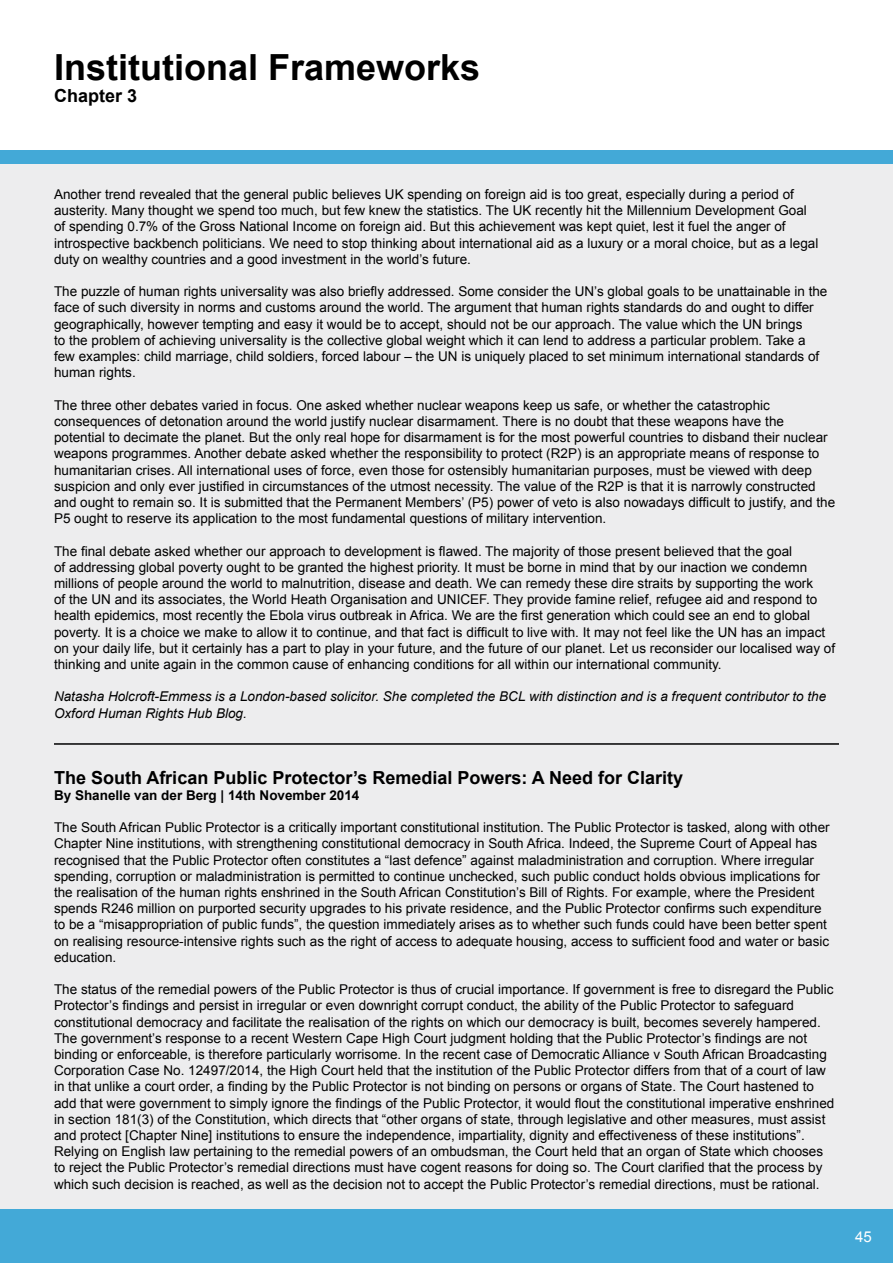
<style>
.page{position:relative;width:893px;height:1263px;background:#fff}
.page>*{position:absolute;margin:0;border:0;box-sizing:border-box;transform-origin:0 0}
.t1{font:700 36px "Arial";color:#000}
.t2{font:700 18px "Arial";color:#000}
.t3{font:15px "Arial";color:#fff}
.t4{font:13.5px/16.2px "Arial";color:#000}
.t5{font:italic 13.5px/16.2px "Arial";color:#000}
.t6{font:700 13.5px "Arial";color:#000}
</style>
<div class="page">
<div style="left:0;top:151px;width:893px;height:1112px;background:#ededee"></div>
<div style="left:0;top:1210px;width:893px;height:53px;background:#43a9d7"></div>
<div style="left:0;top:151px;width:893px;height:13px;background:#43a9d7"></div>
<hr style="left:54px;top:743px;width:785px;height:2px;background:#000">
<h1 class="t1" style="left:54px;top:44px;width:428px">Institutional Frameworks</h1>
<h2 class="t2" style="left:54px;top:83px;width:85px">Chapter 3</h2>
<p class="t4" style="left:54px;top:186px;width:766px">Another trend revealed that the general public believes UK spending on foreign aid is too great, especially during a period of austerity. Many thought we spend too much, but few knew the statistics. The UK recently hit the Millennium Development Goal of spending 0.7% of the Gross National Income on foreign aid. But this achievement was kept quiet, lest it fuel the anger of introspective backbench politicians. We need to stop thinking about international aid as a luxury or a moral choice, but as a legal duty on wealthy countries and a good investment in the world’s future.</p>
<p class="t4" style="left:54px;top:284px;width:775px">The puzzle of human rights universality was also briefly addressed. Some consider the UN’s global goals to be unattainable in the face of such diversity in norms and customs around the world. The argument that human rights standards do and ought to differ geographically, however tempting and easy it would be to accept, should not be our approach. The value which the UN brings<br>to the problem of achieving universality is the collective global weight which it can lend to address a particular problem. Take a few examples: child marriage, child soldiers, forced labour – the UN is uniquely placed to set minimum international standards of human rights.</p>
<p class="t4" style="left:54px;top:397px;width:783px">The three other debates varied in focus. One asked whether nuclear weapons keep us safe, or whether the catastrophic consequences of detonation around the world justify nuclear disarmament. There is no doubt that these weapons have the potential to decimate the planet. But the only real hope for disarmament is for the most powerful countries to disband their nuclear weapons programmes. Another debate asked whether the responsibility to protect (R2P) is an appropriate means of response to humanitarian crises. All international uses of force, even those for ostensibly humanitarian purposes, must be viewed with deep suspicion and only ever justified in circumstances of the utmost necessity. The value of the R2P is that it is narrowly constructed and ought to remain so. It is submitted that the Permanent Members’ (P5) power of veto is also nowadays difficult to justify, and the P5 ought to reserve its application to the most fundamental questions of military intervention.</p>
<p class="t4" style="left:54px;top:543px;width:783px">The final debate asked whether our approach to development is flawed. The majority of those present believed that the goal<br>of addressing global poverty ought to be granted the highest priority. It must be borne in mind that by our inaction we condemn millions of people around the world to malnutrition, disease and death. We can remedy these dire straits by supporting the work<br>of the UN and its associates, the World Heath Organisation and UNICEF. They provide famine relief, refugee aid and respond to health epidemics, most recently the Ebola virus outbreak in Africa. We are the first generation which could see an end to global poverty. It is a choice we make to allow it to continue, and that fact is difficult to live with. It may not feel like the UN has an impact on your daily life, but it certainly has a part to play in your future, and the future of our planet. Let us reconsider our localised way of thinking and unite again in the common cause of enhancing conditions for all within our international community.</p>
<p class="t5" style="left:54px;top:689px;width:774px">Natasha Holcroft-Emmess is a London-based solicitor. She completed the BCL with distinction and is a frequent contributor to the<br>Oxford Human Rights Hub Blog.</p>
<h2 class="t2" style="left:54px;top:765px;width:631px">The South African Public Protector’s Remedial Powers: A Need for Clarity</h2>
<p class="t6" style="left:54px;top:786px;width:307px">By Shanelle van der Berg | 14th November 2014</p>
<p class="t4" style="left:54px;top:819px;width:777px">The South African Public Protector is a critically important constitutional institution. The Public Protector is tasked, along with other Chapter Nine institutions, with strengthening constitutional democracy in South Africa. Indeed, the Supreme Court of Appeal has recognised that the Public Protector often constitutes a “last defence” against maladministration and corruption. Where irregular spending, corruption or maladministration is permitted to continue unchecked, such public conduct holds obvious implications for the realisation of the human rights enshrined in the South African Constitution’s Bill of Rights. For example, where the President spends R246 million on purported security upgrades to his private residence, and the Public Protector confirms such expenditure to be a “misappropriation of public funds”, the question immediately arises as to whether such funds could have been better spent on realising resource-intensive rights such as the right of access to adequate housing, access to sufficient food and water or basic education.</p>
<p class="t4" style="left:54px;top:981px;width:782px">The status of the remedial powers of the Public Protector is thus of crucial importance. If government is free to disregard the Public Protector’s findings and persist in irregular or even downright corrupt conduct, the ability of the Public Protector to safeguard constitutional democracy and facilitate the realisation of the rights on which our democracy is built, becomes severely hampered.<br>The government’s response to a recent Western Cape High Court judgment holding that the Public Protector’s findings are not binding or enforceable, is therefore particularly worrisome. In the recent case of Democratic Alliance v South African Broadcasting Corporation Case No. 12497/2014, the High Court held that the institution of the Public Protector differs from that of a court of law in that unlike a court order, a finding by the Public Protector is not binding on persons or organs of State. The Court hastened to add that were government to simply ignore the findings of the Public Protector, it would flout the constitutional imperative enshrined in section 181(3) of the Constitution, which directs that “other organs of state, through legislative and other measures, must assist and protect [Chapter Nine] institutions to ensure the independence, impartiality, dignity and effectiveness of these institutions”.<br>Relying on English law pertaining to the remedial powers of an ombudsman, the Court held that an organ of State which chooses to reject the Public Protector’s remedial directions must have cogent reasons for doing so. The Court clarified that the process by which such decision is reached, as well as the decision not to accept the Public Protector’s remedial directions, must be rational.</p>
<p class="t3" style="left:855px;top:1226px;width:18px">45</p>
</div>
